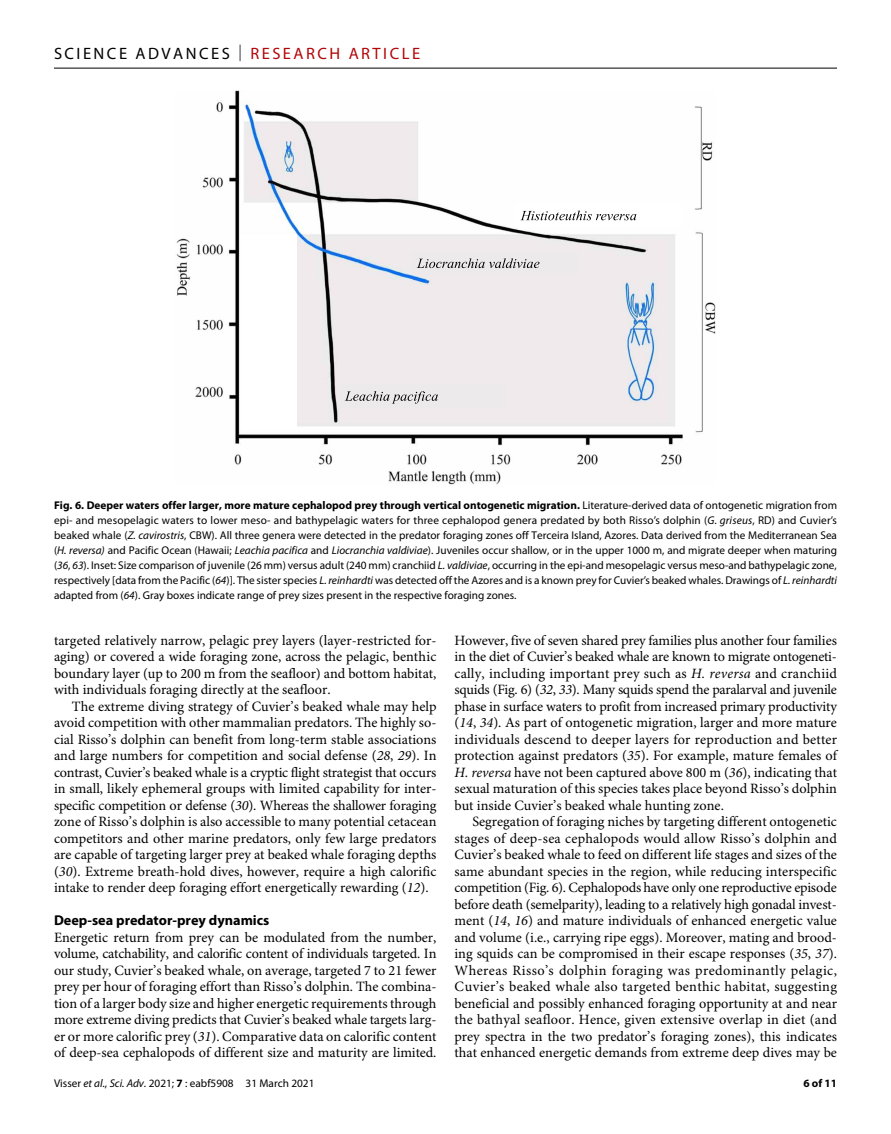
<style>
.page{position:relative;width:891px;height:1134px;background:#fff}
.page>*{position:absolute;margin:0;border:0;box-sizing:border-box;transform-origin:0 0}
.t1{font:16.5px "Myriad Pro";letter-spacing:.15em;color:#000}
.t2{font:14.25px/16.5px "Minion Pro";color:#000;text-align:justify}
.t3{font:700 14.25px "Myriad Pro";color:#000}
.t4{font:11.25px/15px "Myriad Pro";color:#000;text-align:justify}
.t5{font:700 11.25px "Myriad Pro";color:#000}
.s1{font-weight:300}
.s2{color:#b10508}
.s3{font-weight:700}
.s4{font-style:italic}
</style>
<div class="page">
<hr style="left:54px;top:68px;width:783px;height:1px;background:#000">
<img style="left:176px;top:90px;width:540px;height:395px">
<div style="left:241px;top:234px;width:56px;height:196px;background:#fff"></div>
<div style="left:411px;top:252px;width:167px;height:23px;background:#eceaeb"></div>
<svg style="left:417px;top:258px;width:123px;height:10px"></svg>
<div style="left:339px;top:384px;width:167px;height:23px;background:#eceaeb"></div>
<svg style="left:345px;top:391px;width:93px;height:13px"></svg>
<div style="left:515px;top:204px;width:166px;height:23px;background:#fff"></div>
<svg style="left:520px;top:211px;width:116px;height:9px"></svg>
<p class="t1" style="left:54px;top:40px;width:368px">SCIENCE ADVANCES <span class="s1">|</span> <span class="s2">RESEARCH ARTICLE</span></p>
<p class="t4" style="left:54px;top:498px;width:785px"><span class="s3">Fig. 6. Deeper waters offer larger, more mature cephalopod prey through vertical ontogenetic migration.</span> Literature-derived data of ontogenetic migration from epi- and mesopelagic waters to lower meso- and bathypelagic waters for three cephalopod genera predated by both Risso’s dolphin (<span class="s4">G. griseus</span>, RD) and Cuvier’s beaked whale (<span class="s4">Z. cavirostris</span>, CBW). All three genera were detected in the predator foraging zones off Terceira Island, Azores. Data derived from the Mediterranean Sea (<span class="s4">H. reversa)</span> and Pacific Ocean (Hawaii; <span class="s4">Leachia pacifica</span> and <span class="s4">Liocranchia valdiviae</span>). Juveniles occur shallow, or in the upper 1000 m, and migrate deeper when maturing (<span class="s4">36</span>, <span class="s4">63</span>). Inset: Size comparison of juvenile (26 mm) versus adult (240 mm) cranchiid <span class="s4">L. valdiviae</span>, occurring in the epi-and mesopelagic versus meso-and bathypelagic zone, respectively [data from the Pacific (<span class="s4">64</span>)]. The sister species <span class="s4">L. reinhardti</span> was detected off the Azores and is a known prey for Cuvier’s beaked whales. Drawings of <span class="s4">L. reinhardti </span>adapted from (<span class="s4">64</span>). Gray boxes indicate range of prey sizes present in the respective foraging zones.</p>
<p class="t2" style="left:54px;top:633px;width:384px">targeted relatively narrow, pelagic prey layers (layer-restricted for&shy;aging) or covered a wide foraging zone, across the pelagic, benthic boundary layer (up to 200 m from the seafloor) and bottom habitat, with individuals foraging directly at the seafloor.</p>
<p class="t2" style="left:54px;top:699px;width:384px;text-indent:18px">The extreme diving strategy of Cuvier’s beaked whale may help avoid competition with other mammalian predators. The highly so&shy;cial Risso’s dolphin can benefit from long-term stable associations and large numbers for competition and social defense (<span class="s4">28</span>, <span class="s4">29</span>). In contrast, Cuvier’s beaked whale is a cryptic flight strategist that occurs in small, likely ephemeral groups with limited capability for inter&shy;specific competition or defense (<span class="s4">30</span>). Whereas the shallower foraging zone of Risso’s dolphin is also accessible to many potential cetacean competitors and other marine predators, only few large predators are capable of targeting larger prey at beaked whale foraging depths (<span class="s4">30</span>). Extreme breath-hold dives, however, require a high calorific intake to render deep foraging effort energetically rewarding (<span class="s4">12</span>).</p>
<p class="t3" style="left:54px;top:909px;width:217px">Deep-sea predator-prey dynamics</p>
<p class="t2" style="left:54px;top:930px;width:384px">Energetic return from prey can be modulated from the number, volume, catchability, and calorific content of individuals targeted. In our study, Cuvier’s beaked whale, on average, targeted 7 to 21 fewer prey per hour of foraging effort than Risso’s dolphin. The combina&shy;tion of a larger body size and higher energetic requirements through more extreme diving predicts that Cuvier’s beaked whale targets larg&shy;er or more calorific prey (<span class="s4">31</span>). Comparative data on calorific content of deep-sea cephalopods of different size and maturity are limited.</p>
<p class="t4" style="left:54px;top:1076px;width:262px">Visser <span class="s4">et al</span>., <span class="s4">Sci. Adv.</span> 2021; <span class="s3">7</span> : eabf5908 31 March 2021</p>
<p class="t2" style="left:454px;top:633px;width:384px">However, five of seven shared prey families plus another four families in the diet of Cuvier’s beaked whale are known to migrate ontogeneti&shy;cally, including important prey such as <span class="s4">H. reversa</span> and cranchiid squids (Fig. 6) (<span class="s4">32</span>, <span class="s4">33</span>). Many squids spend the paralarval and juvenile phase in surface waters to profit from increased primary productivity (<span class="s4">14</span>, <span class="s4">34</span>). As part of ontogenetic migration, larger and more mature individuals descend to deeper layers for reproduction and better protection against predators (<span class="s4">35</span>). For example, mature females of <span class="s4">H. reversa</span> have not been captured above 800 m (<span class="s4">36</span>), indicating that sexual maturation of this species takes place beyond Risso’s dolphin but inside Cuvier’s beaked whale hunting zone.</p>
<p class="t2" style="left:454px;top:815px;width:384px;text-indent:18px">Segregation of foraging niches by targeting different ontogenetic stages of deep-sea cephalopods would allow Risso’s dolphin and Cuvier’s beaked whale to feed on different life stages and sizes of the same abundant species in the region, while reducing interspecific competition (Fig. 6). Cephalopods have only one reproductive episode before death (semelparity), leading to a relatively high gonadal invest&shy;ment (<span class="s4">14</span>, <span class="s4">16</span>) and mature individuals of enhanced energetic value and volume (i.e., carrying ripe eggs). Moreover, mating and brood&shy;ing squids can be compromised in their escape responses (<span class="s4">35</span>, <span class="s4">37</span>).<br>Whereas Risso’s dolphin foraging was predominantly pelagic, Cuvier’s beaked whale also targeted benthic habitat, suggesting beneficial and possibly enhanced foraging opportunity at and near the bathyal seafloor. Hence, given extensive overlap in diet (and prey spectra in the two predator’s foraging zones), this indicates that enhanced energetic demands from extreme deep dives may be</p>
<p class="t5" style="left:803px;top:1074px;width:35px">6 of 11</p>
</div>
